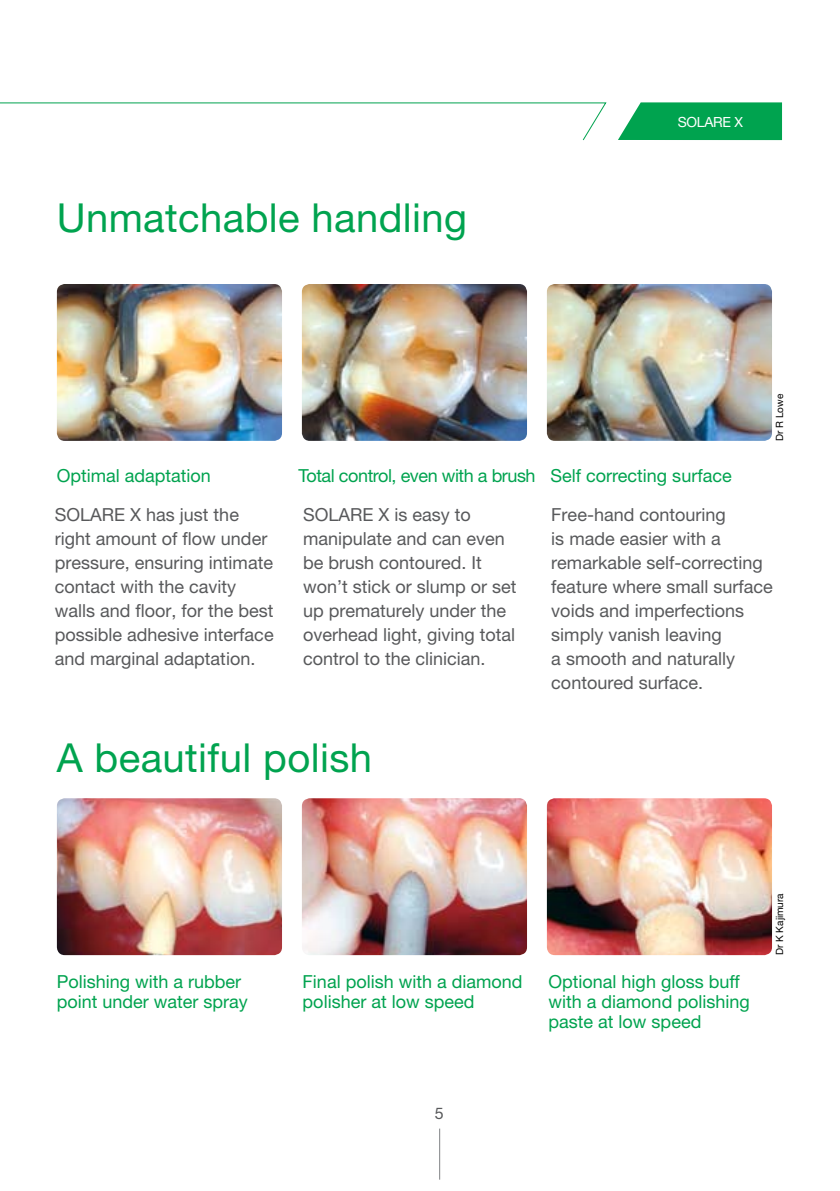
<style>
.page{position:relative;width:840px;height:1191px;background:#fff}
.page>*{position:absolute;margin:0;border:0;box-sizing:border-box;transform-origin:0 0}
.t1{font:40px "Helvetica Neue";letter-spacing:.01em;color:#00a34f}
.t2{font:18px/24px "Helvetica Neue";color:#58595b}
.t3{font:18px/20px "Helvetica Neue";color:#00a34f}
.t4{font:18px "Helvetica Neue";letter-spacing:-.025em;color:#00a34f}
.t5{font:16px "Helvetica Neue";color:#58595b}
.t6{font:14px "Helvetica Neue";letter-spacing:-.02em;color:#fff}
.t7{font:10px "Helvetica Neue";color:#000}
</style>
<div class="page">
<hr style="left:439px;top:1128px;width:1px;height:51px;background:#808285">
<svg style="left:618px;top:102px;width:163px;height:38px;background:#14aa5c"></svg>
<svg style="left:0;top:102px;width:607px;height:39px"></svg>
<img style="left:57px;top:284px;width:225px;height:157px">
<img style="left:302px;top:284px;width:224px;height:157px">
<img style="left:546px;top:284px;width:225px;height:157px">
<img style="left:57px;top:798px;width:225px;height:157px">
<img style="left:302px;top:798px;width:224px;height:157px">
<img style="left:546px;top:798px;width:225px;height:157px">
<h1 class="t1" style="left:57px;top:194px;width:411px">Unmatchable handling</h1>
<p class="t6" style="left:677px;top:113px;width:67px">SOLARE X</p>
<p class="t3" style="left:57px;top:465px;width:156px">Optimal adaptation</p>
<p class="t4" style="left:298px;top:464px;width:434px">Total control, even with a brush Self correcting surface</p>
<p class="t7" style="left:773px;top:441px;width:49px;rotate:-90deg">Dr R Lowe</p>
<p class="t2" style="left:55px;top:502px;width:220px">SOLARE X has just the right amount of flow under pressure, ensuring intimate contact with the cavity walls and floor, for the best possible adhesive interface and marginal adaptation.</p>
<p class="t2" style="left:303px;top:502px;width:215px">SOLARE X is easy to manipulate and can even be brush contoured. It won’t stick or slump or set up prematurely under the overhead light, giving total control to the clinician.</p>
<p class="t2" style="left:551px;top:502px;width:223px">Free-hand contouring<br>is made easier with a remarkable self-correcting feature where small surface voids and imperfections simply vanish leaving<br>a smooth and naturally contoured surface.</p>
<h1 class="t1" style="left:57px;top:734px;width:317px">A beautiful polish</h1>
<p class="t3" style="left:57px;top:971px;width:193px">Polishing with a rubber point under water spray</p>
<p class="t3" style="left:302px;top:971px;width:221px">Final polish with a diamond polisher at low speed</p>
<p class="t3" style="left:548px;top:971px;width:203px">Optional high gloss buff with a diamond polishing paste at low speed</p>
<p class="t7" style="left:773px;top:955px;width:63px;rotate:-90deg">Dr K Kajimura</p>
<p class="t5" style="left:434px;top:1103px;width:10px">5</p>
</div>
